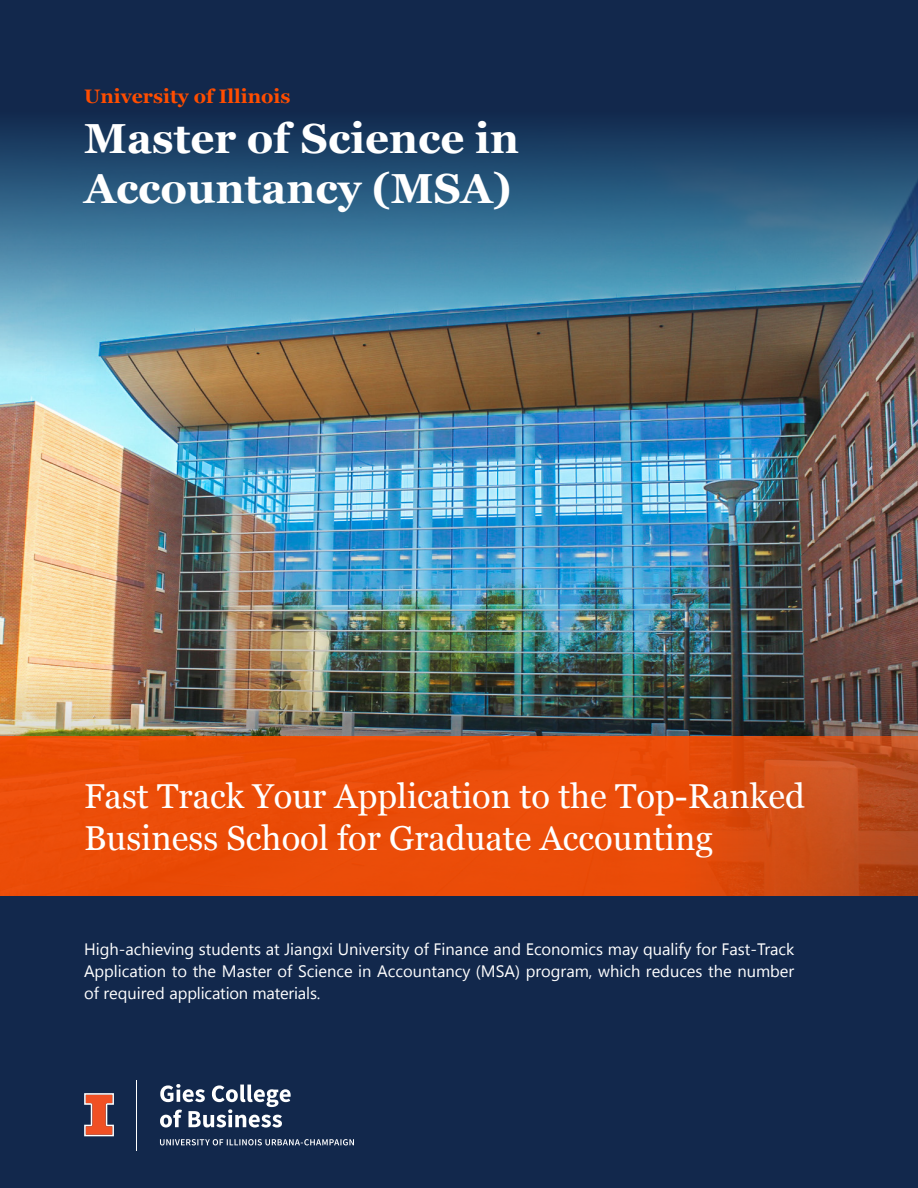
<style>
.page{position:relative;width:918px;height:1188px;background:#fff}
.page>*{position:absolute;margin:0;border:0;box-sizing:border-box;transform-origin:0 0}
.t1{font:700 42px/50.4px "Georgia";color:#fff}
.t2{font:34.5px/41.4px "Georgia";color:#fff}
.t3{font:700 19.5px "Georgia";color:#ff4d00}
.t4{font:16.5px/22px "Gadugi";color:#fff;text-align:justify}
</style>
<div class="page">
<img style="left:0;top:0;width:918px;height:676px">
<img style="left:0;top:676px;width:918px;height:61px">
<svg style="left:0;top:737px;width:918px;height:160px;background:#e24c0b"></svg>
<div style="left:0;top:897px;width:918px;height:291px;background:#12284c"></div>
<svg style="left:84px;top:1093px;width:30px;height:43px"></svg>
<svg style="left:160px;top:1139px;width:194px;height:6px"></svg>
<svg style="left:160px;top:1084px;width:131px;height:44px"></svg>
<hr style="left:137px;top:1080px;width:1px;height:70px;background:#fff">
<p class="t3" style="left:84px;top:81px;width:208px">University of Illinois</p>
<p class="t1" style="left:84px;top:111px;width:436px">Master of Science in<br>Accountancy (MSA)</p>
<p class="t2" style="left:84px;top:774px;width:722px">Fast Track Your Application to the Top-Ranked<br>Business School for Graduate Accounting</p>
<p class="t4" style="left:84px;top:938px;width:712px">High-achieving students at Jiangxi University of Finance and Economics may qualify for Fast-Track Application to the Master of Science in Accountancy (MSA) program, which reduces the number of required application materials.</p>
</div>
